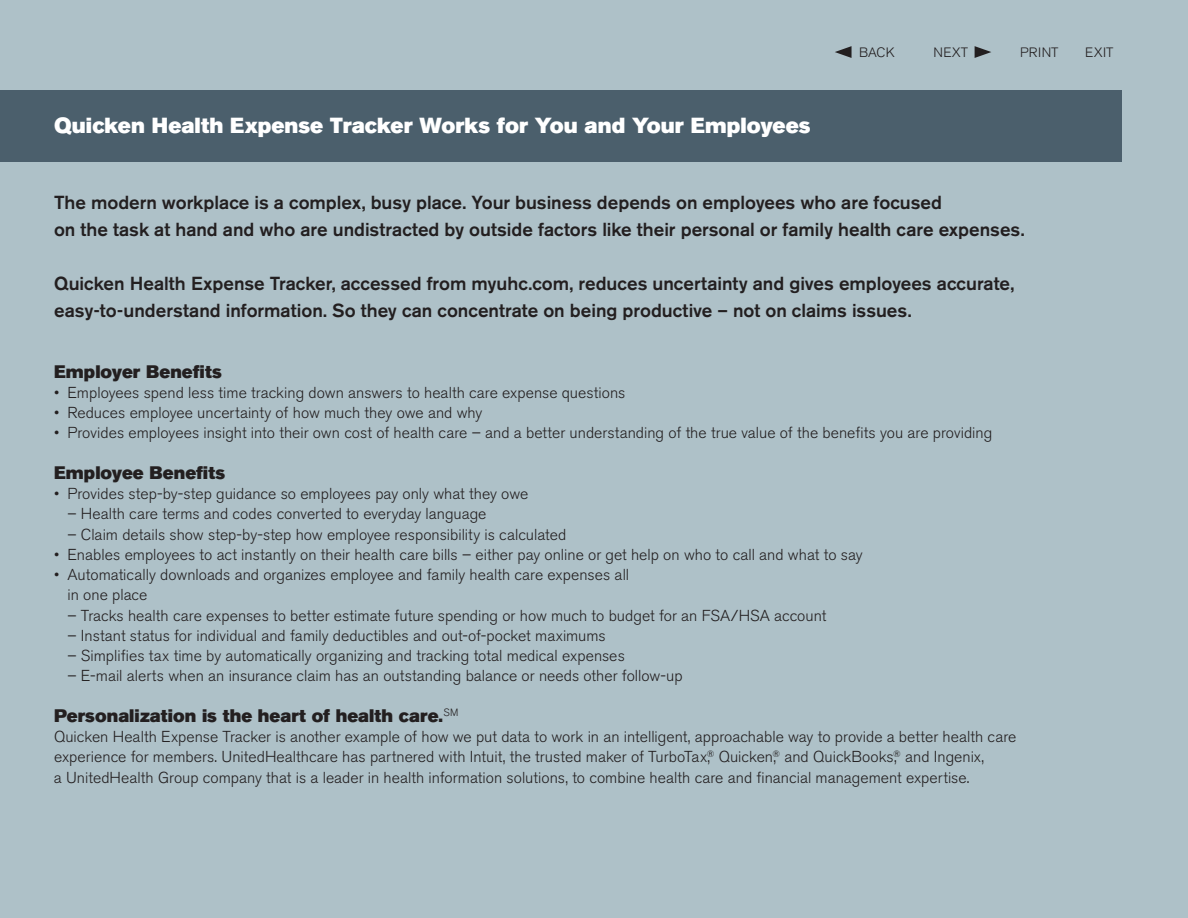
<style>
.page{position:relative;width:1188px;height:918px;background:#aec1c8}
.page>*{position:absolute;margin:0;border:0;box-sizing:border-box;transform-origin:0 0}
.t1{font:21.6px "Akzidenz Grotesk BE Super";color:#fff}
.t2{font:500 18.75px/27px "Akzidenz Grotesk BE";color:#231f20}
.t3{font:18px "Akzidenz Grotesk BE Super";letter-spacing:.005em;color:#231f20}
.t4{font:300 15.75px/20.2px "Akzidenz Grotesk BE";color:#231f20}
.t5{font:300 13.5px "Akzidenz Grotesk Std";letter-spacing:.02em;color:#231f20}
</style>
<div class="page">
<div style="left:0;top:90px;width:1122px;height:72px;background:#4b5f6c"></div>
<svg style="left:835px;top:46px;width:17px;height:12px"></svg>
<svg style="left:975px;top:46px;width:16px;height:12px"></svg>
<h1 class="t1" style="left:54px;top:113px;width:758px">Quicken Health Expense Tracker Works for You and Your Employees</h1>
<p class="t5" style="left:859px;top:45px;width:37px">BACK</p>
<p class="t5" style="left:933px;top:45px;width:36px">NEXT</p>
<p class="t5" style="left:1020px;top:45px;width:40px">PRINT</p>
<p class="t5" style="left:1085px;top:45px;width:30px">EXIT</p>
<p class="t2" style="left:54px;top:189px;width:972px">The modern workplace is a complex, busy place. Your business depends on employees who are focused<br>on the task at hand and who are undistracted by outside factors like their personal or family health care expenses.</p>
<p class="t2" style="left:54px;top:270px;width:962px">Quicken Health Expense Tracker, accessed from myuhc.com, reduces uncertainty and gives employees accurate, easy-to-understand information. So they can concentrate on being productive – not on claims issues.</p>
<p class="t3" style="left:54px;top:361px;width:169px">Employer Benefits</p>
<p class="t4" style="left:54px;top:383px;width:573px">• Employees spend less time tracking down answers to health care expense questions</p>
<p class="t4" style="left:54px;top:403px;width:430px">• Reduces employee uncertainty of how much they owe and why</p>
<p class="t4" style="left:54px;top:423px;width:940px">• Provides employees insight into their own cost of health care – and a better understanding of the true value of the benefits you are providing</p>
<p class="t3" style="left:54px;top:462px;width:173px">Employee Benefits</p>
<p class="t4" style="left:54px;top:484px;width:476px">• Provides step-by-step guidance so employees pay only what they owe</p>
<p class="t4" style="left:67px;top:504px;width:420px">– Health care terms and codes converted to everyday language</p>
<p class="t4" style="left:67px;top:524px;width:500px">– Claim details show step-by-step how employee responsibility is calculated</p>
<p class="t4" style="left:54px;top:545px;width:810px">• Enables employees to act instantly on their health care bills – either pay online or get help on who to call and what to say</p>
<p class="t4" style="left:67px;top:565px;width:563px;text-indent:-13px">• Automatically downloads and organizes employee and family health care expenses all in one place</p>
<p class="t4" style="left:67px;top:605px;width:760px">– Tracks health care expenses to better estimate future spending or how much to budget for an FSA/HSA account</p>
<p class="t4" style="left:67px;top:626px;width:540px">– Instant status for individual and family deductibles and out-of-pocket maximums</p>
<p class="t4" style="left:67px;top:646px;width:559px">– Simplifies tax time by automatically organizing and tracking total medical expenses</p>
<p class="t4" style="left:67px;top:666px;width:617px">– E-mail alerts when an insurance claim has an outstanding balance or needs other follow-up</p>
<p class="t3" style="left:54px;top:705px;width:406px">Personalization is the heart of health care.<sup>SM</sup></p>
<p class="t4" style="left:54px;top:727px;width:964px">Quicken Health Expense Tracker is another example of how we put data to work in an intelligent, approachable way to provide a better health care experience for members. UnitedHealthcare has partnered with Intuit, the trusted maker of TurboTax,<sup>®</sup> Quicken,<sup>®</sup> and QuickBooks,<sup>®</sup> and Ingenix,<br>a UnitedHealth Group company that is a leader in health information solutions, to combine health care and financial management expertise.</p>
</div>
